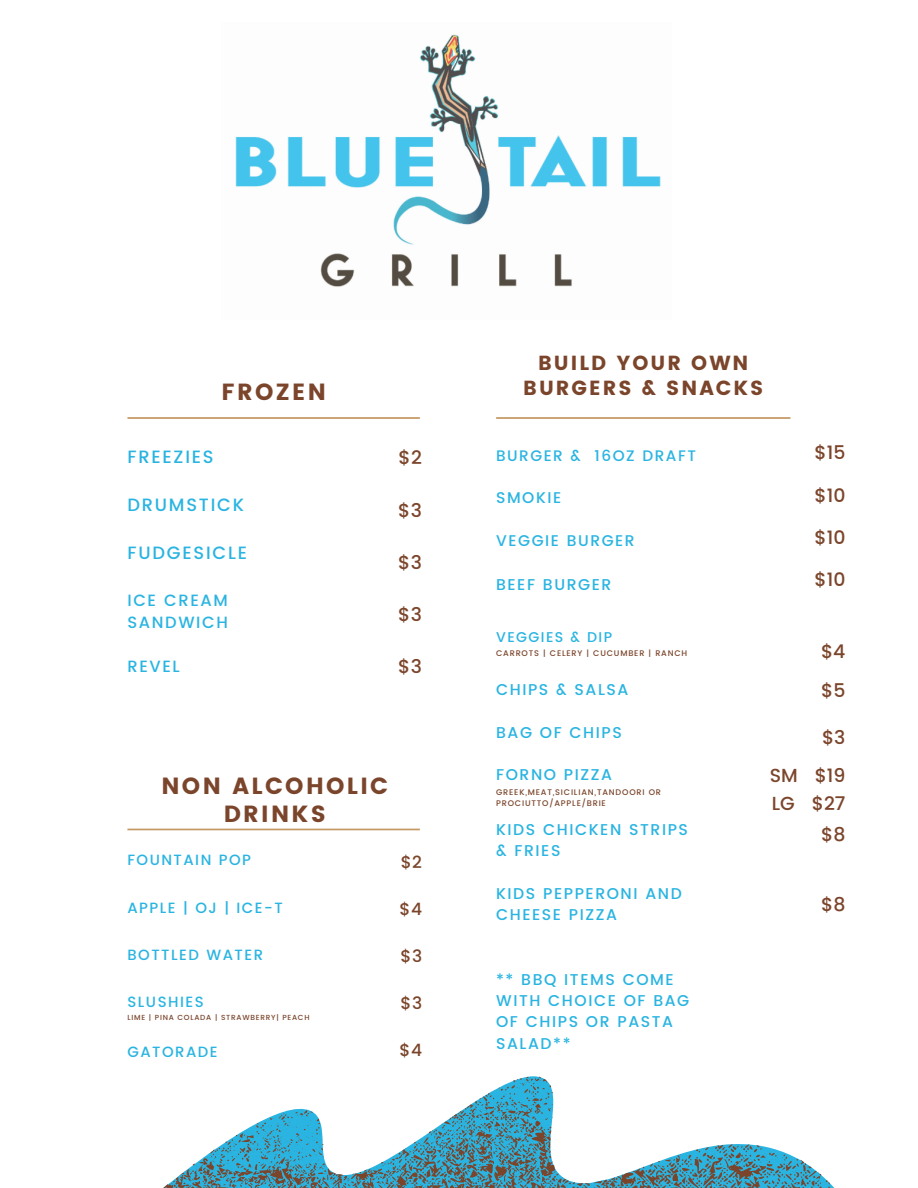
<style>
.page{position:relative;width:918px;height:1188px;background:#fff}
.page>*{position:absolute;margin:0;border:0;box-sizing:border-box;transform-origin:0 0}
.t1{font:23.4px/27.9px "Poppins";letter-spacing:.1em;color:#7b452b;text-align:center}
.t2{font:20.4px/24.5px "Poppins";letter-spacing:.1em;color:#7b452b;text-align:center}
.t3{font:500 18.9px "Poppins";color:#7b452b}
.t4{font:500 17.85px "Poppins";letter-spacing:.1em;color:#2ab4e1}
.t5{font:500 17.1px "Poppins";color:#7b452b}
.t6{font:500 16.35px/21.8px "Poppins";letter-spacing:.1em;color:#2ab4e1}
.t7{font:500 15.6px/21.3px "Poppins";letter-spacing:.1em;color:#2ab4e1}
.t8{font:500 15.45px "Poppins";letter-spacing:.1em;color:#2ab4e1}
.t9{font:500 15.3px "Poppins";letter-spacing:.1em;color:#2ab4e1}
.t10{font:500 14.85px "Poppins";letter-spacing:.1em;color:#2ab4e1}
.t11{font:500 14.1px "Poppins";letter-spacing:.1em;color:#2ab4e1}
.t12{font:500 8.1px/10.9px "Poppins";letter-spacing:.1em;color:#7b452b}
.t13{font:500 7.35px "Poppins";letter-spacing:.1em;color:#7b452b}
</style>
<div class="page">
<svg style="left:163px;top:1076px;width:672px;height:112px"></svg>
<svg style="left:127px;top:417px;width:293px;height:2px"></svg>
<svg style="left:496px;top:417px;width:294px;height:2px"></svg>
<svg style="left:127px;top:829px;width:293px;height:1px"></svg>
<img style="left:235px;top:34px;width:426px;height:253px">
<p class="t1" style="left:221px;top:378px;width:106px">FROZEN</p>
<p class="t4" style="left:127px;top:447px;width:88px">FREEZIES</p>
<p class="t4" style="left:127px;top:495px;width:118px">DRUMSTICK</p>
<p class="t4" style="left:127px;top:543px;width:121px">FUDGESICLE</p>
<p class="t6" style="left:127px;top:590px;width:102px">ICE CREAM<br>SANDWICH</p>
<p class="t6" style="left:127px;top:655px;width:54px">REVEL</p>
<p class="t3" style="left:399px;top:447px;width:25px">$2</p>
<p class="t3" style="left:398px;top:499px;width:25px">$3</p>
<p class="t3" style="left:398px;top:551px;width:25px">$3</p>
<p class="t3" style="left:398px;top:604px;width:25px">$3</p>
<p class="t3" style="left:398px;top:656px;width:25px">$3</p>
<p class="t1" style="left:161px;top:772px;width:228px">NON ALCOHOLIC<br>DRINKS</p>
<p class="t10" style="left:127px;top:852px;width:125px">FOUNTAIN POP</p>
<p class="t10" style="left:127px;top:899px;width:157px">APPLE | OJ | ICE-T</p>
<p class="t10" style="left:127px;top:946px;width:137px">BOTTLED WATER</p>
<p class="t10" style="left:127px;top:993px;width:78px">SLUSHIES</p>
<p class="t13" style="left:127px;top:1013px;width:184px">LIME | PINA COLADA | STRAWBERRY| PEACH</p>
<p class="t10" style="left:127px;top:1043px;width:92px">GATORADE</p>
<p class="t5" style="left:401px;top:852px;width:23px">$2</p>
<p class="t5" style="left:400px;top:899px;width:24px">$4</p>
<p class="t5" style="left:401px;top:946px;width:23px">$3</p>
<p class="t5" style="left:401px;top:993px;width:23px">$3</p>
<p class="t5" style="left:400px;top:1040px;width:24px">$4</p>
<p class="t2" style="left:523px;top:351px;width:242px">BUILD YOUR OWN<br>BURGERS &amp; SNACKS</p>
<p class="t9" style="left:496px;top:447px;width:201px">BURGER &amp; 16OZ DRAFT</p>
<p class="t8" style="left:496px;top:489px;width:67px">SMOKIE</p>
<p class="t8" style="left:496px;top:532px;width:140px">VEGGIE BURGER</p>
<p class="t7" style="left:496px;top:574px;width:117px">BEEF BURGER</p>
<p class="t11" style="left:496px;top:629px;width:117px">VEGGIES &amp; DIP</p>
<p class="t12" style="left:496px;top:647px;width:193px">CARROTS | CELERY | CUCUMBER | RANCH</p>
<p class="t7" style="left:496px;top:679px;width:134px">CHIPS &amp; SALSA</p>
<p class="t7" style="left:496px;top:722px;width:127px">BAG OF CHIPS</p>
<p class="t7" style="left:496px;top:764px;width:117px">FORNO PIZZA</p>
<p class="t12" style="left:496px;top:786px;width:166px">GREEK,MEAT,SICILIAN,TANDOORI OR<br>PROCIUTTO/APPLE/BRIE</p>
<p class="t7" style="left:496px;top:819px;width:193px">KIDS CHICKEN STRIPS &amp; FRIES</p>
<p class="t7" style="left:496px;top:883px;width:187px">KIDS PEPPERONI AND<br>CHEESE PIZZA</p>
<p class="t3" style="left:815px;top:442px;width:32px">$15</p>
<p class="t3" style="left:815px;top:484px;width:32px">$10</p>
<p class="t3" style="left:815px;top:526px;width:32px">$10</p>
<p class="t3" style="left:815px;top:569px;width:32px">$10</p>
<p class="t3" style="left:821px;top:640px;width:26px">$4</p>
<p class="t3" style="left:821px;top:680px;width:26px">$5</p>
<p class="t3" style="left:822px;top:727px;width:25px">$3</p>
<p class="t3" style="left:770px;top:765px;width:77px">SM $19</p>
<p class="t3" style="left:772px;top:792px;width:75px">LG $27</p>
<p class="t3" style="left:821px;top:823px;width:26px">$8</p>
<p class="t3" style="left:821px;top:893px;width:26px">$8</p>
<p class="t7" style="left:496px;top:969px;width:195px">** BBQ ITEMS COME<br>WITH CHOICE OF BAG<br>OF CHIPS OR PASTA<br>SALAD**</p>
</div>
